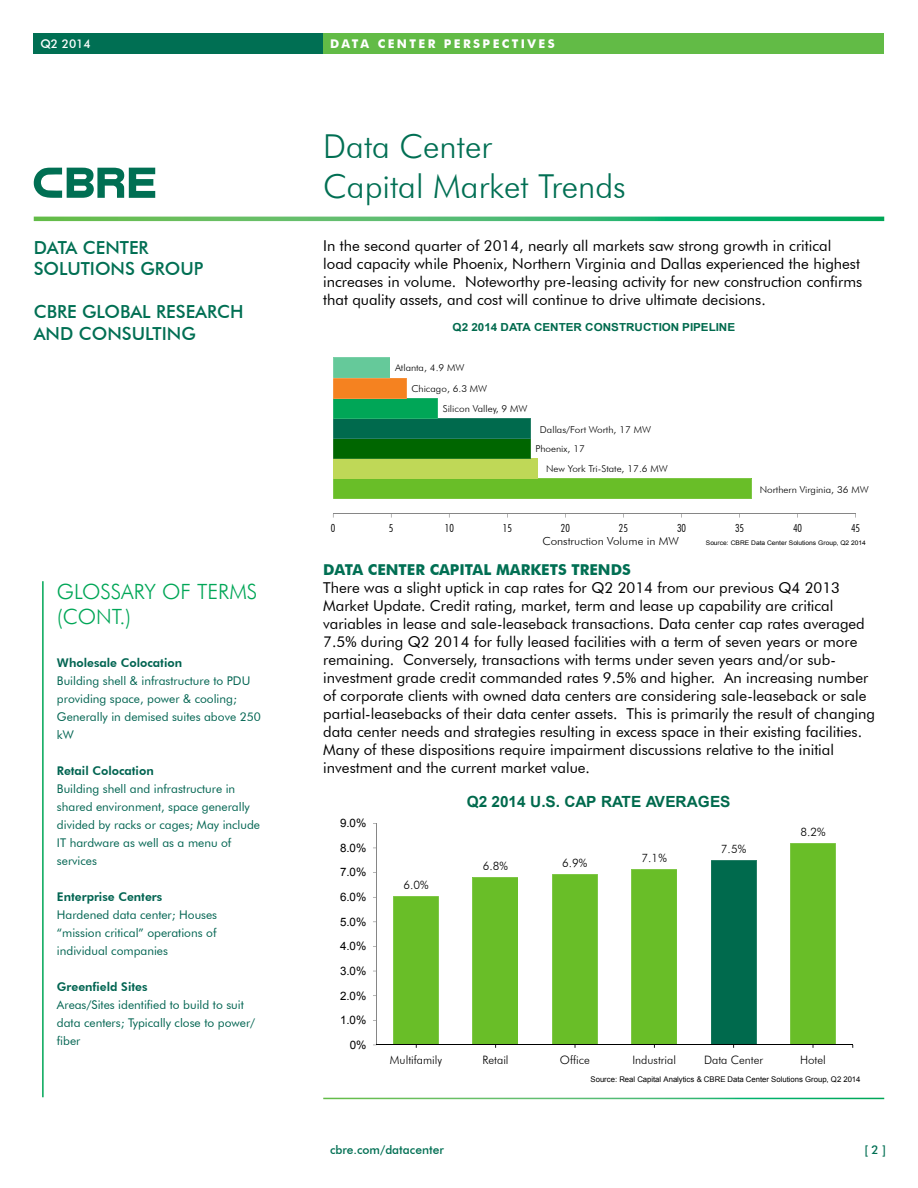
<style>
.page{position:relative;width:918px;height:1188px;background:#fff}
.page>*{position:absolute;margin:0;border:0;box-sizing:border-box;transform-origin:0 0}
.t1{font:300 33px/39.6px "Futura BT";color:#006f53}
.t2{font:300 21px/25.2px "Futura BT";color:#00a657}
.t3{font:500 18px/21.6px "Futura BT";color:#006f53}
.t4{font:700 15.45px "Arial";color:#006a4d}
.t5{font:15px/18px "Futura BT";color:#000}
.t6{font:700 15px "Futura BT";color:#006f53}
.t7{font:12px/18px "Futura BT";color:#006451}
.t8{font:800 12px "Futura BT";color:#006451}
.t9{font:700 12px "Futura BT";letter-spacing:.2em;color:#fff}
.t10{font:500 12px "Futura BT";color:#006f53}
.t11{font:500 12px "Futura BT";color:#fff}
.t12{font:11.55px "Futura Lt BT";color:#000}
.t13{font:11.55px "Arial";color:#000}
.t14{font:700 11.1px "Arial";letter-spacing:.005em;color:#006a4d;scale:1.05 1}
.t15{font:11.1px "Futura Lt BT";color:#000;scale:1.05 1}
.t16{font:11.1px "Futura Lt Cn BT";color:#000;scale:1.05 1}
.t17{font:9.45px "Futura Lt BT";color:#000;scale:1.05 1}
.t18{font:7.8px "Arial";letter-spacing:-.005em;color:#000}
.t19{font:6.3px "Arial";letter-spacing:-.01em;color:#000;scale:1.05 1}
</style>
<div class="page">
<svg style="left:34px;top:168px;width:121px;height:30px"></svg>
<svg style="left:34px;top:217px;width:850px;height:4px;background:#40b767"></svg>
<div style="left:34px;top:34px;width:850px;height:20px;background:#006f53"></div>
<div style="left:323px;top:34px;width:561px;height:20px;background:#62bb46"></div>
<hr style="left:376px;top:823px;width:1px;height:222px;background:#868686">
<hr style="left:376px;top:1044px;width:477px;height:1px;background:#000">
<svg style="left:393px;top:896px;width:46px;height:152px;background:#6cbe2d"></svg>
<div style="left:473px;top:877px;width:45px;height:171px;background:#69be28"></div>
<svg style="left:552px;top:874px;width:46px;height:174px;background:#6bbe2c"></svg>
<div style="left:632px;top:869px;width:45px;height:179px;background:#69be28"></div>
<div style="left:711px;top:860px;width:45px;height:188px;background:#006a4d"></div>
<div style="left:790px;top:843px;width:46px;height:205px;background:#69be28"></div>
<div style="left:333px;top:479px;width:418px;height:20px;background:#69be28"></div>
<div style="left:333px;top:459px;width:204px;height:20px;background:#bfd857"></div>
<svg style="left:333px;top:358px;width:198px;height:101px"></svg>
<hr style="left:333px;top:514px;width:523px;height:1px;background:#868686">
<hr style="left:42px;top:581px;width:2px;height:516px;background:#00a657">
<p class="t11" style="left:40px;top:37px;width:52px">Q2 2014</p>
<p class="t9" style="left:330px;top:37px;width:226px">DATA CENTER PERSPECTIVES</p>
<p class="t3" style="left:34px;top:236px;width:171px">DATA CENTER<br>SOLUTIONS GROUP</p>
<p class="t3" style="left:34px;top:301px;width:75px">CBRE GLOBAL</p>
<p class="t3" style="left:156px;top:301px;width:22px">RESEARC</p>
<p class="t3" style="left:230px;top:301px;width:15px">H</p>
<p class="t3" style="left:34px;top:323px;width:15px">AND</p>
<p class="t3" style="left:79px;top:323px;width:26px">CONSULTING</p>
<h2 class="t2" style="left:57px;top:578px;width:202px">GLOSSARY OF TERMS (CONT.)</h2>
<p class="t8" style="left:57px;top:656px;width:127px">Wholesale Colocation</p>
<p class="t7" style="left:57px;top:672px;width:206px">Building shell &amp; infrastructure to PDU providing space, power &amp; cooling;<br>Generally in demised suites above 250 kW</p>
<p class="t8" style="left:57px;top:764px;width:98px">Retail Colocation</p>
<p class="t7" style="left:57px;top:780px;width:205px">Building shell and infrastructure in shared environment, space generally divided by racks or cages; May include<br>IT hardware as well as a menu of services</p>
<p class="t8" style="left:57px;top:890px;width:107px">Enterprise Centers</p>
<p class="t7" style="left:57px;top:906px;width:162px;text-align:justify">Hardened data center; Houses “mission critical” operations of individual companies</p>
<p class="t8" style="left:57px;top:980px;width:92px">Greenfield Sites</p>
<p class="t7" style="left:57px;top:996px;width:200px">Areas/Sites identified to build to suit data centers; Typically close to power/ fiber</p>
<h1 class="t1" style="left:323px;top:126px;width:304px">Data Center<br>Capital Market Trends</h1>
<p class="t5" style="left:323px;top:237px;width:541px">In the second quarter of 2014, nearly all markets saw strong growth in critical load capacity while Phoenix, Northern Virginia and Dallas experienced the highest increases in volume. Noteworthy pre-leasing activity for new construction confirms that quality assets, and cost will continue to drive ultimate decisions.</p>
<p class="t14" style="left:453px;top:320px;width:271px">Q2 2014 DATA CENTER CONSTRUCTION PIPELINE</p>
<p class="t17" style="left:395px;top:362px;width:68px">Atlanta, 4.9 MW</p>
<p class="t17" style="left:411px;top:383px;width:74px">Chicago, 6.3 MW</p>
<p class="t17" style="left:443px;top:403px;width:82px">Silicon Valley, 9 MW</p>
<p class="t17" style="left:540px;top:424px;width:107px">Dallas/Fort Worth, 17 MW</p>
<p class="t17" style="left:535px;top:443px;width:49px">Phoenix, 17</p>
<p class="t17" style="left:546px;top:463px;width:117px">New York Tri-State, 17.6 MW</p>
<p class="t17" style="left:760px;top:484px;width:105px">Northern Virginia, 36 MW</p>
<p class="t16" style="left:331px;top:521px;width:6px">0</p>
<p class="t16" style="left:389px;top:521px;width:6px">5</p>
<p class="t16" style="left:445px;top:521px;width:10px">10</p>
<p class="t16" style="left:503px;top:521px;width:10px">15</p>
<p class="t16" style="left:561px;top:521px;width:10px">20</p>
<p class="t16" style="left:619px;top:521px;width:10px">25</p>
<p class="t16" style="left:677px;top:521px;width:10px">30</p>
<p class="t16" style="left:735px;top:521px;width:10px">35</p>
<p class="t16" style="left:793px;top:521px;width:10px">40</p>
<p class="t16" style="left:851px;top:521px;width:10px">45</p>
<p class="t15" style="left:542px;top:535px;width:132px">Construction Volume in MW</p>
<p class="t19" style="left:706px;top:539px;width:154px">Source: CBRE Data Center Solutions Group, Q2 2014</p>
<p class="t6" style="left:323px;top:561px;width:309px">DATA CENTER CAPITAL MARKETS TRENDS</p>
<p class="t5" style="left:323px;top:579px;width:553px">There was a slight uptick in cap rates for Q2 2014 from our previous Q4 2013<br>Market Update. Credit rating, market, term and lease up capability are critical variables in lease and sale-leaseback transactions. Data center cap rates averaged 7.5% during Q2 2014 for fully leased facilities with a term of seven years or more remaining. Conversely, transactions with terms under seven years and/or sub&shy;investment grade credit commanded rates 9.5% and higher. An increasing number of corporate clients with owned data centers are considering sale-leaseback or sale partial-leasebacks of their data center assets. This is primarily the result of changing data center needs and strategies resulting in excess space in their existing facilities.<br>Many of these dispositions require impairment discussions relative to the initial investment and the current market value.</p>
<p class="t13" style="left:340px;top:815px;width:28px">9.0%</p>
<p class="t13" style="left:340px;top:840px;width:28px">8.0%</p>
<p class="t13" style="left:340px;top:865px;width:28px">7.0%</p>
<p class="t13" style="left:340px;top:889px;width:28px">6.0%</p>
<p class="t13" style="left:340px;top:914px;width:28px">5.0%</p>
<p class="t13" style="left:340px;top:939px;width:28px">4.0%</p>
<p class="t13" style="left:340px;top:963px;width:28px">3.0%</p>
<p class="t13" style="left:340px;top:988px;width:28px">2.0%</p>
<p class="t13" style="left:340px;top:1012px;width:28px">1.0%</p>
<p class="t13" style="left:350px;top:1037px;width:18px">0%</p>
<p class="t12" style="left:403px;top:878px;width:27px">6.0%</p>
<p class="t4" style="left:467px;top:792px;width:265px">Q2 2014 U.S. CAP RATE AVERAGES</p>
<p class="t12" style="left:483px;top:859px;width:27px">6.8%</p>
<p class="t12" style="left:562px;top:856px;width:27px">6.9%</p>
<p class="t12" style="left:642px;top:851px;width:27px">7.1%</p>
<p class="t12" style="left:721px;top:842px;width:27px">7.5%</p>
<p class="t12" style="left:800px;top:825px;width:27px">8.2%</p>
<p class="t12" style="left:390px;top:1053px;width:54px">Multifamily</p>
<p class="t12" style="left:482px;top:1053px;width:28px">Retail</p>
<p class="t12" style="left:560px;top:1053px;width:31px">Office</p>
<p class="t12" style="left:632px;top:1053px;width:45px">Industrial</p>
<p class="t12" style="left:704px;top:1053px;width:61px">Data Center</p>
<p class="t12" style="left:800px;top:1053px;width:27px">Hotel</p>
<p class="t18" style="left:591px;top:1074px;width:271px">Source: Real Capital Analytics &amp; CBRE Data Center Solutions Group, Q2 2014</p>
<p class="t10" style="left:330px;top:1143px;width:115px">CBRE.COM/DATACENTER</p>
<p class="t10" style="left:864px;top:1143px;width:23px">[ 2 ]</p>
</div>
